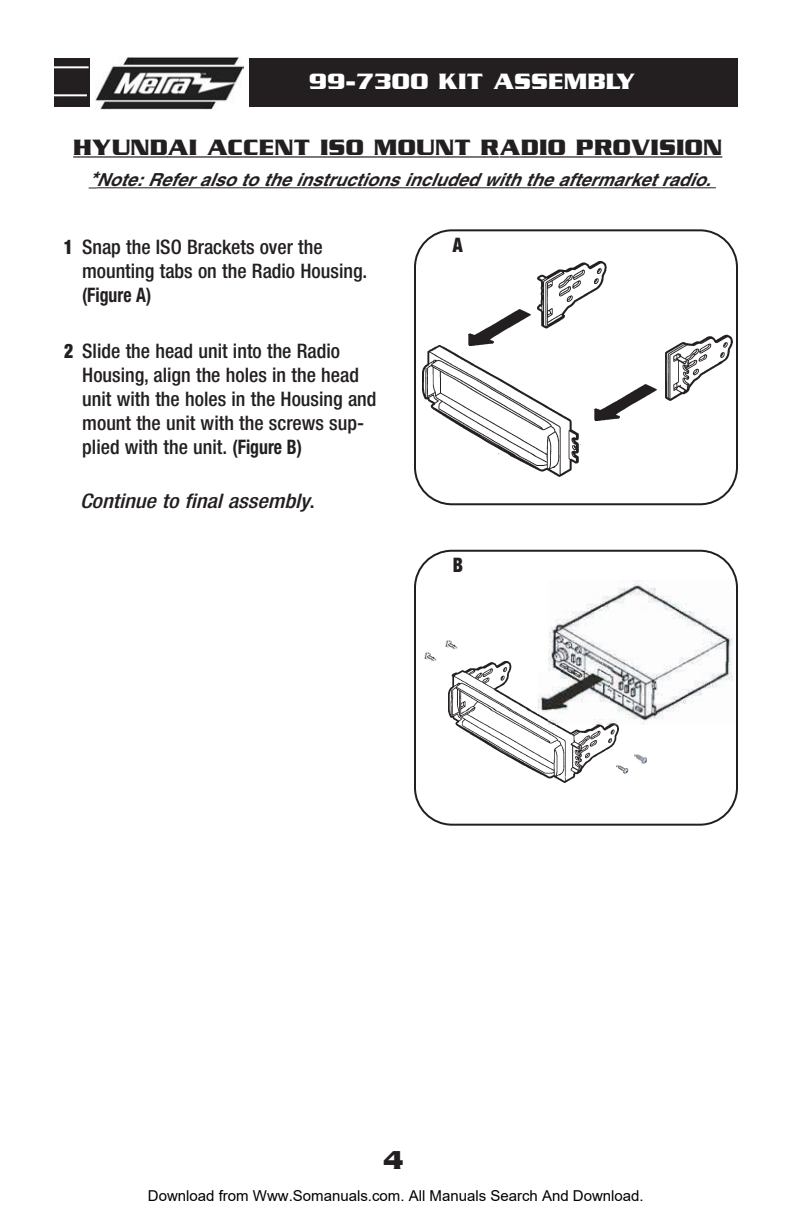
<style>
.page{position:relative;width:792px;height:1224px;background:#fff}
.page>*{position:absolute;margin:0;border:0;box-sizing:border-box;transform-origin:0 0}
.t1{font:700 28px "Serpentine ICG";color:#231f20;scale:.87 1}
.t2{font:700 24px "Serpentine ICG";color:#231f20}
.t3{font:700 24px "Serpentine ICG";color:#fff}
.t4{font:500 condensed 20px/24px "Helvetica Neue";color:#231f20}
.t5{font:italic 500 condensed 20px "Helvetica Neue";color:#231f20;scale:1.12 1}
.t6{font:700 condensed 20px "Helvetica Neue";color:#231f20;scale:.89 1}
.t7{font:900 condensed 20px "Helvetica Neue";color:#231f20;scale:.89 1}
.t8{font:italic 700 18px "Helvetica";color:#231f20}
.t9{font:15px "Arial";color:#000}
.s1{font-size:20px}
.s2{font-weight:700}
.s3{font-style:normal}
</style>
<div class="page">
<div style="left:54px;top:58px;width:684px;height:48px;background:#231f20"></div>
<div style="left:91px;top:35px;width:158px;height:89px;background:#fff"></div>
<img style="left:95px;top:57px;width:148px;height:52px">
<hr style="left:0;top:94px;width:87px;height:2px;background:#fff">
<hr style="left:0;top:66px;width:89px;height:2px;background:#fff">
<hr style="left:96px;top:187px;width:620px;height:1px;background:#231f20">
<hr style="left:73px;top:156px;width:95px;height:2px;background:#231f20">
<hr style="left:168px;top:156px;width:60px;height:2px;background:#231f20">
<hr style="left:228px;top:156px;width:271px;height:2px;background:#231f20">
<hr style="left:499px;top:156px;width:132px;height:2px;background:#231f20">
<hr style="left:631px;top:156px;width:91px;height:2px;background:#231f20">
<svg style="left:414px;top:229px;width:324px;height:276px"></svg>
<svg style="left:414px;top:550px;width:324px;height:276px"></svg>
<p class="t3" style="left:309px;top:67px;width:328px">99-7300 KIT ASSEMBLY</p>
<p class="t2" style="left:73px;top:132px;width:651px">HYUNDAI ACCENT ISO MOUNT RADIO PROVISION</p>
<p class="t8" style="left:89px;top:173px;width:627px"><span class="s1">*</span>Note: Refer also to the instructions included with the aftermarket radio.</p>
<p class="t7" style="left:64px;top:239px;width:12px">1</p>
<p class="t4" style="left:82px;top:236px;width:287px">Snap the ISO Brackets over the mounting tabs on the Radio Housing.</p>
<p class="t6" style="left:82px;top:287px;width:79px">(Figure A)</p>
<p class="t7" style="left:64px;top:344px;width:12px">2</p>
<p class="t4" style="left:82px;top:341px;width:296px">Slide the head unit into the Radio Housing, align the holes in the head unit with the holes in the Housing and mount the unit with the screws sup&shy;plied with the unit. <span class="s2">(Figure B)</span></p>
<p class="t5" style="left:80px;top:493px;width:211px">Continue to final assembly<span class="s3">.</span></p>
<p class="t7" style="left:453px;top:237px;width:13px">A</p>
<p class="t7" style="left:453px;top:558px;width:13px">B</p>
<h1 class="t1" style="left:383px;top:1143px;width:26px">4</h1>
<p class="t9" style="left:148px;top:1187px;width:497px">Download from Www.Somanuals.com. All Manuals Search And Download.</p>
</div>
